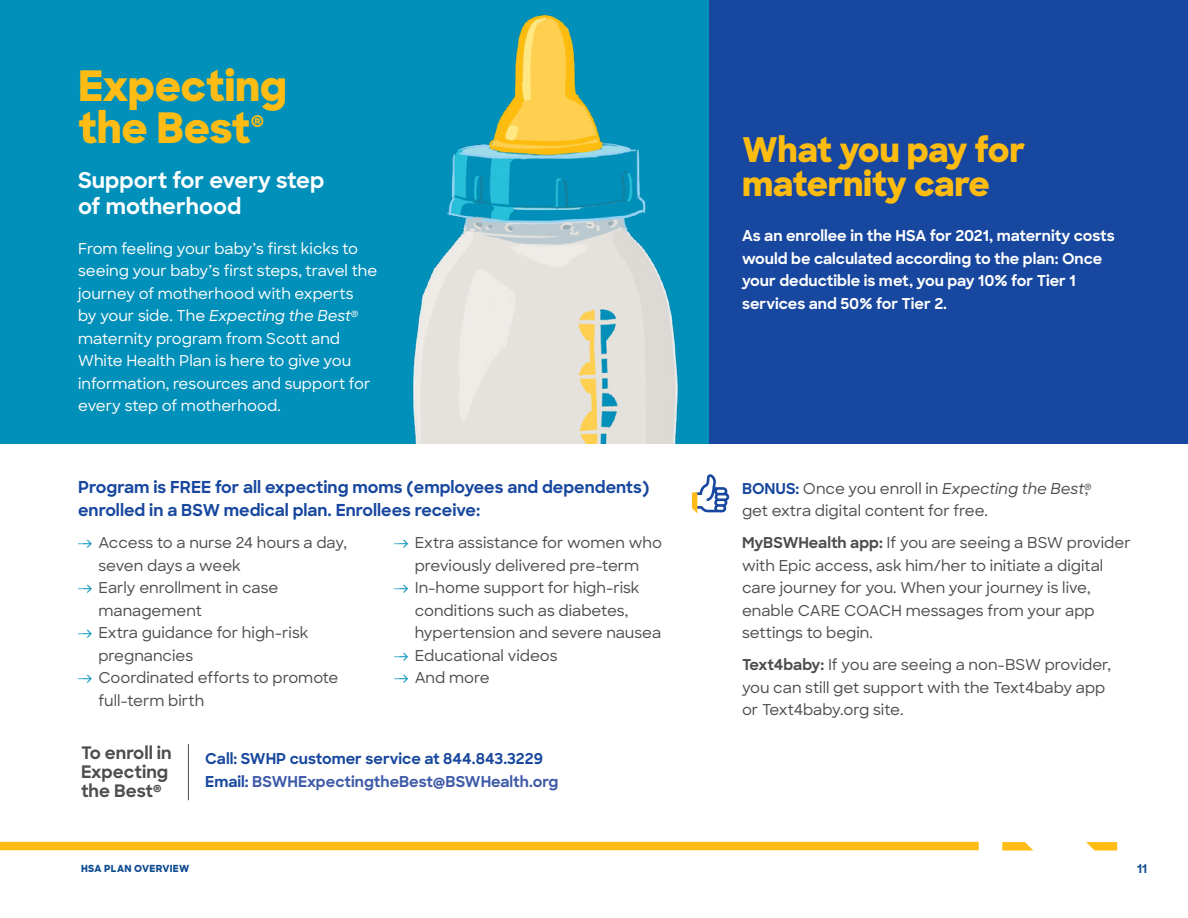
<style>
.page{position:relative;width:1188px;height:918px;background:#fff}
.page>*{position:absolute;margin:0;border:0;box-sizing:border-box;transform-origin:0 0}
.t1{font:800 42px/42px "Sharp Sans";letter-spacing:-.01em;color:#febc15}
.t2{font:800 34.05px/34px "Sharp Sans";letter-spacing:-.015em;color:#febc11}
.t3{font:700 21.75px/25.5px "Sharp Sans";color:#fff}
.t4{font:700 17.25px/19.2px "Sharp Sans";color:#4d4d4f}
.t5{font:700 16.5px/22.5px "Sharp Sans";color:#17479e}
.t6{font:700 15.75px "Sharp Sans";color:#febc15}
.t7{font:500 15px/22.5px "Sharp Sans";color:#4d4d4f}
.t8{font:500 15px/22.5px "Sharp Sans";color:#fff}
.t9{font:700 15px/22.5px "Sharp Sans";color:#fff}
.t10{font:700 15px/22.5px "Sharp Sans";color:#17479e}
.t11{font:700 12px "Sharp Sans";color:#0f4b90}
.t12{font:800 9.75px "Sharp Sans";letter-spacing:.03em;color:#0f4b90}
.s1{font-style:italic}
.s2{color:#3e5aa8}
.s3{font-weight:700;color:#17479e}
.s4{font-weight:700}
</style>
<div class="page">
<div style="left:0;top:842px;width:979px;height:8px;background:#febc15"></div>
<svg style="left:1086px;top:842px;width:31px;height:9px"></svg>
<svg style="left:1002px;top:842px;width:31px;height:9px"></svg>
<div style="left:0;top:0;width:709px;height:444px;background:#0090ba"></div>
<div style="left:709px;top:0;width:479px;height:444px;background:#17479e"></div>
<svg style="left:692px;top:474px;width:37px;height:40px"></svg>
<hr style="left:188px;top:744px;width:1px;height:56px;background:#4d4d4f">
<img style="left:413px;top:14px;width:265px;height:430px">
<h1 class="t1" style="left:78px;top:63px;width:211px">Expecting the Best</h1>
<p class="t6" style="left:251px;top:107px;width:15px">®</p>
<h3 class="t3" style="left:78px;top:167px;width:248px">Support for every step of motherhood</h3>
<p class="t8" style="left:78px;top:237px;width:301px">From feeling your baby’s first kicks to seeing your baby’s first steps, travel the journey of motherhood with experts<br>by your side. The <span class="s1">Expecting the Best</span><sup>® </sup>maternity program from Scott and White Health Plan is here to give you information, resources and support for every step of motherhood.</p>
<p class="t5" style="left:78px;top:475px;width:573px">Program is FREE for all expecting moms (employees and dependents) enrolled in a BSW medical plan. Enrollees receive:</p>
<p class="t7" style="left:98px;top:531px;width:250px">Access to a nurse 24 hours a day, seven days a week<br>Early enrollment in case management<br>Extra guidance for high-risk pregnancies<br>Coordinated efforts to promote full-term birth</p>
<p class="t7" style="left:415px;top:531px;width:249px">Extra assistance for women who previously delivered pre-term<br>In-home support for high-risk conditions such as diabetes, hypertension and severe nausea<br>Educational videos<br>And more</p>
<p class="t4" style="left:81px;top:742px;width:92px">To enroll in<br>Expecting the Best<sup>®</sup></p>
<p class="t10" style="left:205px;top:747px;width:355px">Call: SWHP customer service at 844.843.3229<br>Email: <span class="s2">BSWHExpectingtheBest@BSWHealth.org</span></p>
<h2 class="t2" style="left:742px;top:131px;width:285px">What you pay for maternity care</h2>
<p class="t9" style="left:742px;top:224px;width:374px">As an enrollee in the HSA for 2021, maternity costs would be calculated according to the plan: Once your deductible is met, you pay 10% for Tier 1 services and 50% for Tier 2.</p>
<p class="t7" style="left:742px;top:476px;width:351px"><span class="s3">BONUS:</span> Once you enroll in <span class="s1">Expecting the Best</span><sup>®</sup>, get extra digital content for free.</p>
<p class="t7" style="left:742px;top:531px;width:390px"><span class="s4">MyBSWHealth app:</span> If you are seeing a BSW provider with Epic access, ask him/her to initiate a digital care journey for you. When your journey is live, enable CARE COACH messages from your app settings to begin.</p>
<p class="t7" style="left:742px;top:653px;width:371px"><span class="s4">Text4baby:</span> If you are seeing a non-BSW provider, you can still get support with the Text4baby app or Text4baby.org site.</p>
<p class="t12" style="left:81px;top:861px;width:110px">HSA PLAN OVERVIEW</p>
<p class="t11" style="left:1137px;top:860px;width:12px">11</p>
</div>
